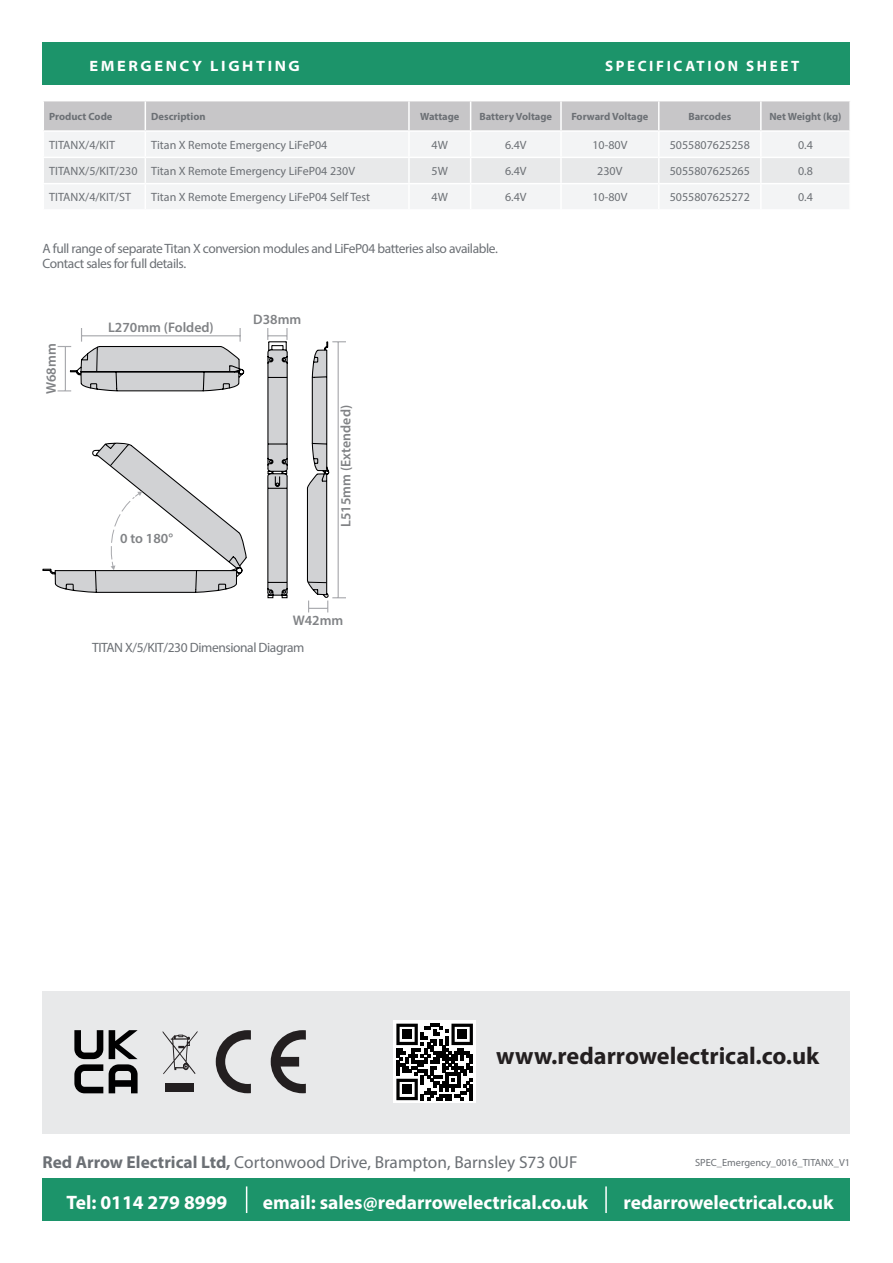
<style>
.page{position:relative;width:893px;height:1263px;background:#fff}
.page>*{position:absolute;margin:0;border:0;box-sizing:border-box;transform-origin:0 0}
.t1{font:700 24.3px "Myriad Pro";color:#231f20}
.t2{font:700 19.5px "Myriad Pro";color:#fff}
.t3{font:17.4px "Myriad Pro";color:#6c7075}
.t4{font:700 15px "Myriad Pro";letter-spacing:.175em;color:#fff}
.t5{font:700 semi-expanded 15px "Myriad Pro";letter-spacing:.175em;color:#fff}
.t6{font:600 13.95px "Myriad Pro";color:#808285}
.Bullet{font:13.5px/15px "Myriad Pro";letter-spacing:-.03em;color:#6c7075}
.Specifictaions{font:12px "Myriad Pro";color:#6c7075}
.t7{font:700 10.5px "Myriad Pro";color:#6c7075}
.t8{font:10.35px "Myriad Pro";color:#6c7075}
.s1{font-weight:700}
</style>
<div class="page">
<div style="left:43px;top:43px;width:807px;height:42px;background:#1c946a"></div>
<div style="left:43px;top:1178px;width:807px;height:42px;background:#1c946a"></div>
<svg style="left:246px;top:1186px;width:1px;height:27px"></svg>
<hr style="left:605px;top:1186px;width:2px;height:27px;background:#fff">
<svg style="left:43px;top:101px;width:807px;height:108px"></svg>
<hr style="left:761px;top:183px;width:90px;height:1px;background:#fff">
<hr style="left:760px;top:184px;width:2px;height:25px;background:#fff">
<hr style="left:849px;top:184px;width:2px;height:25px;background:#fff">
<div style="left:43px;top:991px;width:807px;height:142px;background:#e8e9ea"></div>
<div style="left:393px;top:1020px;width:83px;height:83px;background:#fff"></div>
<svg style="left:396px;top:1024px;width:77px;height:76px"></svg>
<div style="left:402px;top:1030px;width:10px;height:9px;background:#000"></div>
<div style="left:458px;top:1030px;width:9px;height:9px;background:#000"></div>
<div style="left:402px;top:1085px;width:10px;height:9px;background:#000"></div>
<svg style="left:216px;top:1030px;width:35px;height:63px"></svg>
<svg style="left:271px;top:1030px;width:35px;height:63px"></svg>
<div style="left:165px;top:1083px;width:29px;height:8px;background:#231f20"></div>
<svg style="left:163px;top:1031px;width:35px;height:43px"></svg>
<svg style="left:74px;top:1030px;width:29px;height:63px"></svg>
<svg style="left:109px;top:1030px;width:29px;height:63px"></svg>
<svg style="left:43px;top:442px;width:204px;height:151px"></svg>
<svg style="left:58px;top:328px;width:187px;height:64px"></svg>
<svg style="left:267px;top:328px;width:21px;height:271px;background:#b3b4b5"></svg>
<svg style="left:306px;top:341px;width:40px;height:271px"></svg>
<p class="t5" style="left:89px;top:56px;width:212px">EMERGENCY LIGHTING</p>
<p class="t4" style="left:605px;top:56px;width:196px">SPECIFICATION SHEET</p>
<p class="t7" style="left:49px;top:109px;width:65px">Product Code</p>
<p class="t7" style="left:151px;top:109px;width:56px">Description</p>
<p class="t7" style="left:420px;top:109px;width:41px">Wattage</p>
<p class="t7" style="left:479px;top:109px;width:74px">Battery Voltage</p>
<p class="t7" style="left:571px;top:109px;width:79px">Forward Voltage</p>
<p class="t7" style="left:688px;top:109px;width:44px">Barcodes</p>
<p class="t7" style="left:769px;top:109px;width:74px">Net Weight (kg)</p>
<p class="Specifictaions" style="left:49px;top:137px;width:67px">TITANX/4/KIT</p>
<p class="Specifictaions" style="left:151px;top:137px;width:178px">Titan X Remote Emergency LiFeP04</p>
<p class="Specifictaions" style="left:432px;top:137px;width:18px">4W</p>
<p class="Specifictaions" style="left:505px;top:137px;width:23px">6.4V</p>
<p class="Specifictaions" style="left:592px;top:137px;width:37px">10-80V</p>
<p class="Specifictaions" style="left:670px;top:137px;width:82px">5055807625258</p>
<p class="Specifictaions" style="left:798px;top:137px;width:16px">0.4</p>
<p class="Specifictaions" style="left:49px;top:164px;width:90px">TITANX/5/KIT/230</p>
<p class="Specifictaions" style="left:151px;top:164px;width:205px">Titan X Remote Emergency LiFeP04 230V</p>
<p class="Specifictaions" style="left:432px;top:164px;width:18px">5W</p>
<p class="Specifictaions" style="left:505px;top:164px;width:23px">6.4V</p>
<p class="Specifictaions" style="left:597px;top:164px;width:27px">230V</p>
<p class="Specifictaions" style="left:670px;top:164px;width:82px">5055807625265</p>
<p class="Specifictaions" style="left:798px;top:164px;width:16px">0.8</p>
<p class="Specifictaions" style="left:49px;top:190px;width:83px">TITANX/4/KIT/ST</p>
<p class="Specifictaions" style="left:151px;top:190px;width:220px">Titan X Remote Emergency LiFeP04 Self Test</p>
<p class="Specifictaions" style="left:432px;top:190px;width:18px">4W</p>
<p class="Specifictaions" style="left:505px;top:190px;width:23px">6.4V</p>
<p class="Specifictaions" style="left:592px;top:190px;width:37px">10-80V</p>
<p class="Specifictaions" style="left:670px;top:190px;width:82px">5055807625272</p>
<p class="Specifictaions" style="left:798px;top:190px;width:16px">0.4</p>
<p class="Bullet" style="left:43px;top:240px;width:457px">A full range of separate Titan X conversion modules and LiFeP04 batteries also available.<br>Contact sales for full details.</p>
<p class="t6" style="left:42px;top:394px;width:52px;rotate:-90deg">W68mm</p>
<p class="t6" style="left:108px;top:318px;width:107px">L270mm (Folded)</p>
<p class="t6" style="left:120px;top:529px;width:54px">0 to 180°</p>
<p class="t6" style="left:253px;top:311px;width:50px">D38mm</p>
<p class="t6" style="left:337px;top:527px;width:123px;rotate:-90deg">L515mm (Extended)</p>
<p class="t6" style="left:293px;top:612px;width:52px">W42mm</p>
<p class="Bullet" style="left:92px;top:640px;width:214px">TITAN X/5/KIT/230 Dimensional Diagram</p>
<p class="t1" style="left:496px;top:1040px;width:325px">www.redarrowelectrical.co.uk</p>
<p class="t3" style="left:43px;top:1151px;width:537px"><span class="s1">Red Arrow Electrical Ltd,</span> Cortonwood Drive, Brampton, Barnsley S73 0UF</p>
<p class="t8" style="left:695px;top:1156px;width:157px">SPEC_Emergency_0016_TITANX_V1</p>
<p class="t2" style="left:67px;top:1189px;width:162px">Tel: 0114 279 8999</p>
<p class="t2" style="left:263px;top:1189px;width:327px">email: sales@redarrowelectrical.co.uk</p>
<p class="t2" style="left:623px;top:1189px;width:212px">redarrowelectrical.co.uk</p>
</div>
